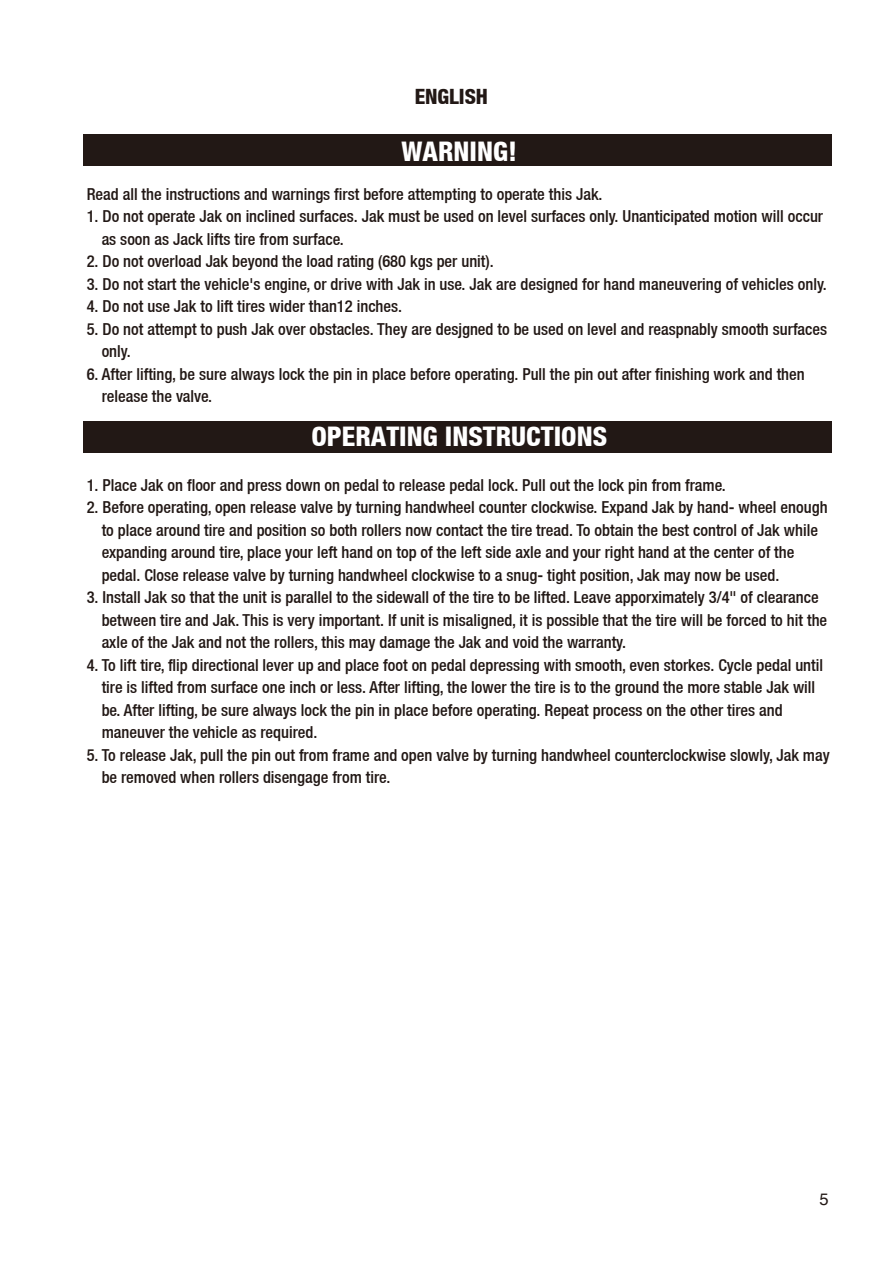
<style>
.page{position:relative;width:893px;height:1263px;background:#fff}
.page>*{position:absolute;margin:0;border:0;box-sizing:border-box;transform-origin:0 0}
.t1{font:800 condensed 27px "Helvetica Neue LT";color:#fff}
.t2{font:800 condensed 21px "Helvetica Neue LT";letter-spacing:-.005em;color:#221815}
.t3{font:500 condensed 16.5px/22.5px "Helvetica Neue LT";color:#221815}
.t4{font:16.5px "Helvetica";color:#221815}
</style>
<div class="page">
<div style="left:83px;top:421px;width:749px;height:31px;background:#221815"></div>
<div style="left:83px;top:135px;width:749px;height:31px;background:#221815"></div>
<p class="t2" style="left:415px;top:83px;width:75px">ENGLISH</p>
<h1 class="t1" style="left:402px;top:135px;width:117px">WARNING!</h1>
<p class="t3" style="left:87px;top:182px;width:517px">Read all the instructions and warnings first before attempting to operate this Jak.</p>
<p class="t3" style="left:102px;top:205px;width:723px;text-indent:-15px">1. Do not operate Jak on inclined surfaces. Jak must be used on level surfaces only. Unanticipated motion will occur as soon as Jack lifts tire from surface.</p>
<p class="t3" style="left:87px;top:250px;width:409px">2. Do not overload Jak beyond the load rating (680 kgs per unit).</p>
<p class="t3" style="left:87px;top:272px;width:742px">3. Do not start the vehicle's engine, or drive with Jak in use. Jak are designed for hand maneuvering of vehicles only.</p>
<p class="t3" style="left:87px;top:295px;width:317px">4. Do not use Jak to lift tires wider than12 inches.</p>
<p class="t3" style="left:102px;top:317px;width:727px;text-indent:-15px">5. Do not attempt to push Jak over obstacles. They are desjgned to be used on level and reaspnably smooth surfaces only.</p>
<p class="t3" style="left:102px;top:362px;width:705px;text-indent:-15px">6. After lifting, be sure always lock the pin in place before operating. Pull the pin out after finishing work and then release the valve.</p>
<h1 class="t1" style="left:311px;top:419px;width:297px">OPERATING INSTRUCTIONS</h1>
<p class="t3" style="left:87px;top:473px;width:641px">1. Place Jak on floor and press down on pedal to release pedal lock. Pull out the lock pin from frame.</p>
<p class="t3" style="left:102px;top:496px;width:727px;text-indent:-15px">2. Before operating, open release valve by turning handwheel counter clockwise. Expand Jak by hand- wheel enough to place around tire and position so both rollers now contact the tire tread. To obtain the best control of Jak while expanding around tire, place your left hand on top of the left side axle and your right hand at the center of the pedal. Close release valve by turning handwheel clockwise to a snug- tight position, Jak may now be used.</p>
<p class="t3" style="left:102px;top:586px;width:727px;text-indent:-15px">3. Install Jak so that the unit is parallel to the sidewall of the tire to be Iifted. Leave apporximately 3/4" of clearance between tire and Jak. This is very important. If unit is misaligned, it is possible that the tire will be forced to hit the axle of the Jak and not the rollers, this may damage the Jak and void the warranty.</p>
<p class="t3" style="left:102px;top:653px;width:723px;text-indent:-15px">4. To lift tire, flip directional lever up and place foot on pedal depressing with smooth, even storkes. Cycle pedal until tire is lifted from surface one inch or less. After lifting, the lower the tire is to the ground the more stable Jak will be. After lifting, be sure always lock the pin in place before operating. Repeat process on the other tires and maneuver the vehicle as required.</p>
<p class="t3" style="left:102px;top:743px;width:730px;text-indent:-15px">5. To release Jak, pull the pin out from frame and open valve by turning handwheel counterclockwise slowly, Jak may be removed when rollers disengage from tire.</p>
<p class="t4" style="left:819px;top:1187px;width:11px">5</p>
</div>
